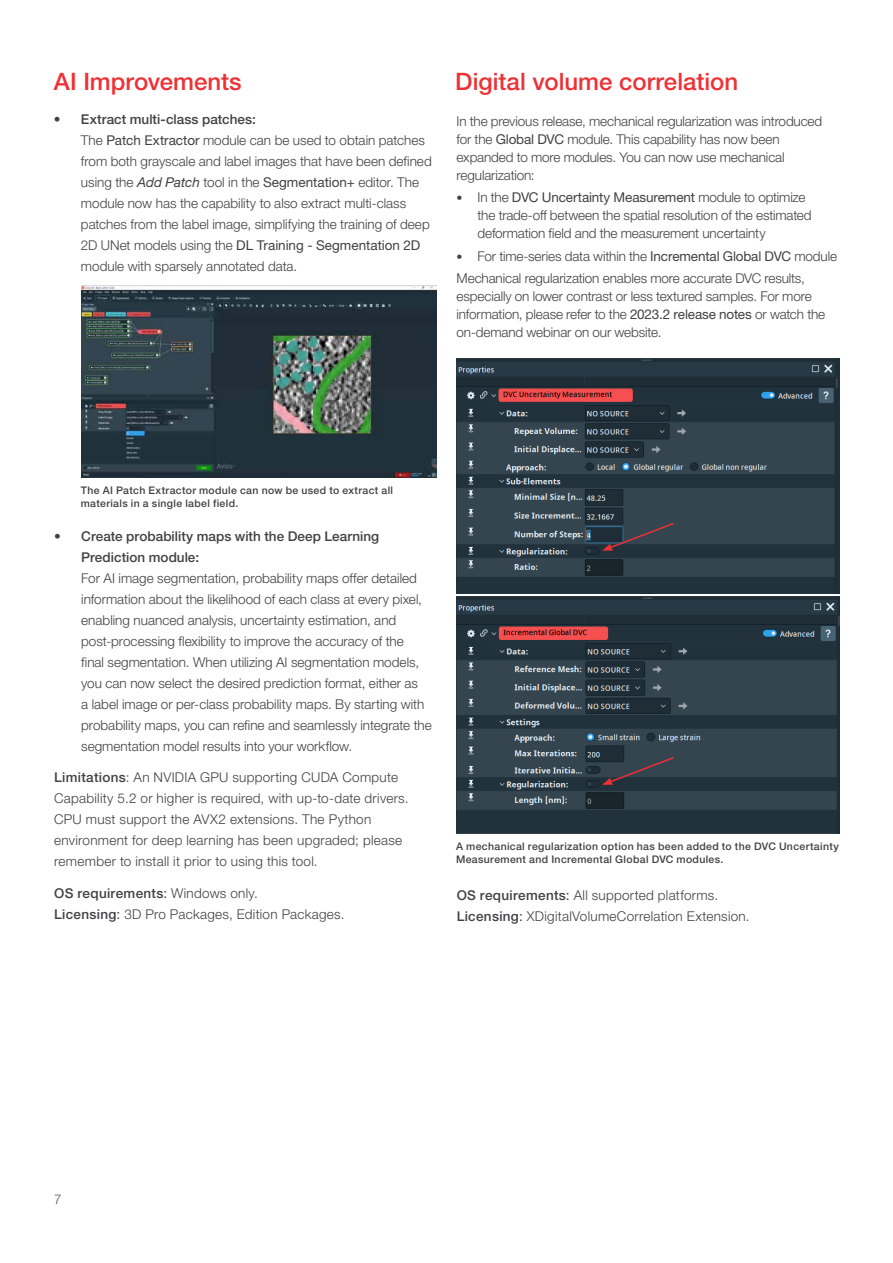
<style>
.page{position:relative;width:893px;height:1263px;background:#fff}
.page>*{position:absolute;margin:0;border:0;box-sizing:border-box;transform-origin:0 0}
.t1{font:500 24px "Helvetica Neue LTW1 G";color:#ee3134}
.t2{font:300 13.5px/21px "Helvetica Neue LTW1 G";color:#414042}
.t3{font:300 13.5px/21px "Helvetica Neue LTW1 G";letter-spacing:.02em;color:#414042}
.t4{font:500 13.5px/21px "Helvetica Neue LTW1 G";color:#414042}
.t5{font:300 13.5px "Helvetica Neue LTW1 G";color:#58595b}
.t6{font:500 10.5px/12.6px "Helvetica Neue LTW1 G";letter-spacing:.03em;color:#414042}
.s1{font-weight:500}
.s2{font-weight:400}
.s3{font-weight:400;font-style:italic}
.s4{font-size:12px}
</style>
<div class="page">
<img style="left:81px;top:286px;width:356px;height:192px">
<img style="left:456px;top:359px;width:383px;height:234px">
<img style="left:456px;top:596px;width:383px;height:237px">
<svg style="left:602px;top:756px;width:73px;height:29px"></svg>
<svg style="left:602px;top:521px;width:73px;height:30px"></svg>
<h1 class="t1" style="left:54px;top:67px;width:189px">AI Improvements</h1>
<h1 class="t1" style="left:455px;top:67px;width:284px">Digital volume correlation</h1>
<p class="t2" style="left:81px;top:109px;width:352px;text-indent:-27px"><span class="s1">• Extract multi-class patches:<br></span>The <span class="s2">Patch Extractor</span> module can be used to obtain patches from both grayscale and label images that have been defined using the <span class="s3">Add Patch</span> tool in the <span class="s2">Segmentation+</span> editor. The module now has the capability to also extract multi-class patches from the label image, simplifying the training of deep 2D UNet models using the <span class="s2">DL Training - Segmentation 2D </span>module with sparsely annotated data.</p>
<p class="t2" style="left:457px;top:112px;width:367px;line-height:18px">In the previous release, mechanical regularization was introduced for the <span class="s2">Global DVC</span> module. This capability has now been expanded to more modules. You can now use mechanical regularization:</p>
<p class="t2" style="left:478px;top:188px;width:335px;line-height:18px;text-indent:-21px"><span class="s4">•</span> In the <span class="s2">DVC Uncertainty Measurement</span> module to optimize the trade-off between the spatial resolution of the estimated deformation field and the measurement uncertainty</p>
<p class="t2" style="left:457px;top:245px;width:382px;line-height:22.2px"><span class="s4">•</span> For time-series data within the <span class="s2">Incremental Global DVC</span> module<br>Mechanical regularization enables more accurate DVC results,</p>
<p class="t2" style="left:457px;top:287px;width:370px;line-height:18px">especially on lower contrast or less textured samples. For more information, please refer to the <span class="s2">2023.2 release notes</span> or watch the on-demand webinar on our website.</p>
<p class="t6" style="left:81px;top:484px;width:314px">The AI Patch Extractor module can now be used to extract all materials in a single label field.</p>
<p class="t4" style="left:81px;top:525px;width:299px;text-indent:-27px">• Create probability maps with the Deep Learning<br>Prediction module:</p>
<p class="t2" style="left:81px;top:567px;width:352px">For AI image segmentation, probability maps offer detailed information about the likelihood of each class at every pixel, enabling nuanced analysis, uncertainty estimation, and post-processing flexibility to improve the accuracy of the<br>final segmentation. When utilizing AI segmentation models, you can now select the desired prediction format, either as<br>a label image or per-class probability maps. By starting with probability maps, you can refine and seamlessly integrate the segmentation model results into your workflow.</p>
<p class="t3" style="left:54px;top:767px;width:356px"><span class="s1">Limitations</span>: An NVIDIA GPU supporting CUDA Compute Capability 5.2 or higher is required, with up-to-date drivers.<br>CPU must support the AVX2 extensions. The Python environment for deep learning has been upgraded; please remember to install it prior to using this tool.</p>
<p class="t3" style="left:54px;top:882px;width:292px"><span class="s1">OS requirements</span><span class="s2">:</span> Windows only.<br><span class="s1">Licensing</span><span class="s2">:</span> 3D Pro Packages, Edition Packages.</p>
<p class="t6" style="left:456px;top:840px;width:384px">A mechanical regularization option has been added to the DVC Uncertainty<br>Measurement and Incremental Global DVC modules.</p>
<p class="t3" style="left:457px;top:884px;width:294px"><span class="s1">OS requirements</span><span class="s2">:</span> All supported platforms.<br><span class="s1">Licensing</span><span class="s2">:</span> XDigitalVolumeCorrelation Extension.</p>
<p class="t5" style="left:54px;top:1191px;width:9px">7</p>
</div>
